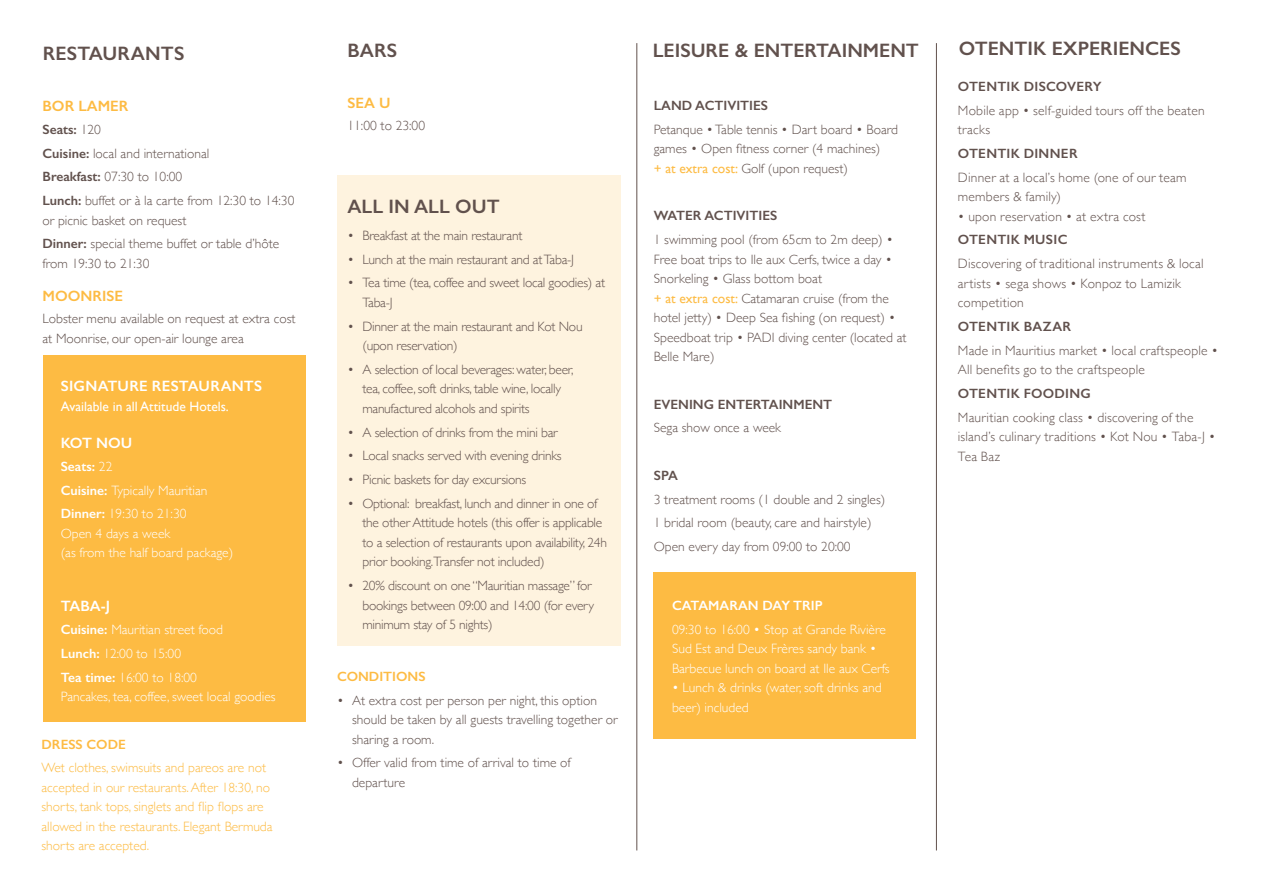
<style>
.page{position:relative;width:1263px;height:893px;background:#fff}
.page>*{position:absolute;margin:0;border:0;box-sizing:border-box;transform-origin:0 0}
.t1{font:600 19.5px "Gill Sans";color:#61514d}
.t2{font:600 15px "Gill Sans";letter-spacing:.01em;color:#fff}
.t3{font:600 15px "Gill Sans";color:#fdbb43}
.t4{font:300 13.5px/19.5px "Gill Sans";color:#61514d}
.t5{font:300 13.5px/19.5px "Gill Sans";letter-spacing:-.02em;color:#61514d}
.t6{font:300 13.5px/23.7px "Gill Sans";color:#fff}
.t7{font:300 13.5px/19.5px "Gill Sans";color:#fdbb43}
.t8{font:600 13.5px "Gill Sans";color:#61514d}
.t9{font:13.5px "Gill Sans";color:#fff}
.t10{font:600 13.5px "Gill Sans";letter-spacing:.025em;color:#61514d}
.t11{font:600 13.5px "Gill Sans";color:#fdbb43}
.t12{font:600 13.5px "Gill Sans";color:#fff}
.t13{font:600 13.5px "Gill Sans";letter-spacing:.02em;color:#61514d}
.s1{font-weight:600}
.s2{font-weight:400;color:#fdbb43}
</style>
<div class="page">
<div style="left:43px;top:355px;width:262px;height:366px;background:#fdbb43"></div>
<div style="left:653px;top:573px;width:262px;height:166px;background:#fdbb43"></div>
<div style="left:337px;top:176px;width:284px;height:470px;background:#fef3df"></div>
<hr style="left:636px;top:43px;width:1px;height:807px;background:#61514d">
<hr style="left:936px;top:43px;width:1px;height:807px;background:#61514d">
<h1 class="t1" style="left:43px;top:42px;width:143px">RESTAURANTS</h1>
<h1 class="t1" style="left:347px;top:39px;width:51px">BARS</h1>
<p class="t3" style="left:43px;top:97px;width:87px">BOR LAMER</p>
<p class="t4" style="left:43px;top:117px;width:253px;line-height:23.7px"><span class="s1">Seats:</span> 120<br><span class="s1">Cuisine:</span> local and international<br><span class="s1">Breakfast:</span> 07:30 to 10:00<br><span class="s1">Lunch:</span> buffet or à la carte from 12:30 to 14:30</p>
<p class="t4" style="left:43px;top:208px;width:238px;line-height:23.7px">or picnic basket on request<br><span class="s1">Dinner:</span> special theme buffet or table d’hôte</p>
<p class="t4" style="left:43px;top:253px;width:108px">from 19:30 to 21:30</p>
<p class="t3" style="left:43px;top:287px;width:82px">MOONRISE</p>
<p class="t4" style="left:43px;top:309px;width:255px">Lobster menu available on request at extra cost at Moonrise, our open-air lounge area</p>
<p class="t2" style="left:61px;top:376px;width:203px">SIGNATURE RESTAURANTS</p>
<p class="t9" style="left:61px;top:398px;width:170px">Available in all Attitude Hotels.</p>
<p class="t2" style="left:61px;top:434px;width:73px">KOT NOU</p>
<p class="t6" style="left:61px;top:454px;width:148px"><span class="s1">Seats:</span> 22<br><span class="s1">Cuisine:</span> Typically Mauritian<br><span class="s1">Dinner:</span> 19:30 to 21:30</p>
<p class="t6" style="left:61px;top:523px;width:174px;line-height:19.5px">Open 4 days a week<br>(as from the half board package)</p>
<p class="t2" style="left:61px;top:597px;width:51px">TABA-J</p>
<p class="t6" style="left:61px;top:617px;width:164px"><span class="s1">Cuisine:</span> Mauritian street food<br><span class="s1">Lunch:</span> 12:00 to 15:00<br><span class="s1">Tea time:</span> 16:00 to 18:00</p>
<p class="t6" style="left:61px;top:684px;width:216px">Pancakes, tea, coffee, sweet local goodies</p>
<p class="t11" style="left:42px;top:736px;width:86px">DRESS CODE</p>
<p class="t7" style="left:42px;top:758px;width:233px">Wet clothes, swimsuits and pareos are not accepted in our restaurants. After 18:30, no shorts, tank tops, singlets and flip flops are allowed in the restaurants. Elegant Bermuda shorts are accepted.</p>
<p class="t3" style="left:347px;top:94px;width:45px">SEA U</p>
<p class="t4" style="left:347px;top:116px;width:79px">11:00 to 23:00</p>
<h1 class="t1" style="left:347px;top:194px;width:154px">ALL IN ALL OUT</h1>
<p class="t5" style="left:347px;top:225px;width:176px">• Breakfast at the main restaurant</p>
<p class="t5" style="left:347px;top:249px;width:228px">• Lunch at the main restaurant and at Taba-J</p>
<p class="t5" style="left:362px;top:272px;width:244px;text-indent:-15px">• Tea time (tea, coffee and sweet local goodies) at<br>Taba-J</p>
<p class="t5" style="left:362px;top:316px;width:222px;text-indent:-15px">• Dinner at the main restaurant and Kot Nou (upon reservation)</p>
<p class="t5" style="left:362px;top:359px;width:212px;text-indent:-15px">• A selection of local beverages: water, beer, tea, coffee, soft drinks, table wine, locally manufactured alcohols and spirits</p>
<p class="t5" style="left:347px;top:422px;width:212px">• A selection of drinks from the mini bar</p>
<p class="t5" style="left:347px;top:445px;width:216px">• Local snacks served with evening drinks</p>
<p class="t5" style="left:347px;top:469px;width:180px">• Picnic baskets for day excursions</p>
<p class="t5" style="left:362px;top:493px;width:246px;text-indent:-15px">• Optional: breakfast, lunch and dinner in one of the other Attitude hotels (this offer is applicable to a selection of restaurants upon availability, 24h prior booking.Transfer not included)</p>
<p class="t5" style="left:362px;top:575px;width:233px;text-indent:-15px">• 20% discount on one “Mauritian massage” for bookings between 09:00 and 14:00 (for every minimum stay of 5 nights)</p>
<p class="t11" style="left:337px;top:668px;width:90px">CONDITIONS</p>
<p class="t4" style="left:352px;top:690px;width:267px;text-indent:-15px">• At extra cost per person per night, this option should be taken by all guests travelling together or sharing a room.</p>
<p class="t4" style="left:352px;top:752px;width:220px;text-indent:-15px">• Offer valid from time of arrival to time of departure</p>
<h1 class="t1" style="left:653px;top:39px;width:268px">LEISURE &amp; ENTERTAINMENT</h1>
<p class="t8" style="left:654px;top:97px;width:116px">LAND ACTIVITIES</p>
<p class="t4" style="left:654px;top:119px;width:246px">Petanque • Table tennis • Dart board • Board games • Open fitness corner (4 machines)<br><span class="s2">+ at extra cost:</span> Golf (upon request)</p>
<p class="t8" style="left:654px;top:208px;width:125px">WATER ACTIVITIES</p>
<p class="t4" style="left:654px;top:229px;width:254px">1 swimming pool (from 65cm to 2m deep) • Free boat trips to Ile aux Cerfs, twice a day • Snorkeling • Glass bottom boat<br><span class="s2">+ at extra cost:</span> Catamaran cruise (from the hotel jetty) • Deep Sea fishing (on request) • Speedboat trip • PADI diving center (located at Belle Mare)</p>
<p class="t8" style="left:654px;top:396px;width:180px">EVENING ENTERTAINMENT</p>
<p class="t4" style="left:654px;top:418px;width:129px">Sega show once a week</p>
<p class="t8" style="left:654px;top:467px;width:26px">SPA</p>
<p class="t4" style="left:654px;top:487px;width:233px;line-height:23.7px">3 treatment rooms (1 double and 2 singles)<br>1 bridal room (beauty, care and hairstyle)<br>Open every day from 09:00 to 20:00</p>
<p class="t12" style="left:672px;top:597px;width:152px">CATAMARAN DAY TRIP</p>
<p class="t6" style="left:672px;top:619px;width:219px;line-height:19.5px">09:30 to 16:00 • Stop at Grande Rivière<br>Sud Est and Deux Frères sandy bank •<br>Barbecue lunch on board at Ile aux Cerfs</p>
<p class="t6" style="left:672px;top:678px;width:211px;line-height:19.5px">• Lunch &amp; drinks (water, soft drinks and beer) included</p>
<h1 class="t1" style="left:959px;top:37px;width:223px">OTENTIK EXPERIENCES</h1>
<p class="t8" style="left:958px;top:78px;width:145px">OTENTIK DISCOVERY</p>
<p class="t4" style="left:958px;top:100px;width:248px">Mobile app • self-guided tours off the beaten tracks</p>
<p class="t10" style="left:958px;top:145px;width:121px">OTENTIK DINNER</p>
<p class="t4" style="left:958px;top:167px;width:230px">Dinner at a local’s home (one of our team members &amp; family)</p>
<p class="t4" style="left:958px;top:206px;width:189px">• upon reservation • at extra cost</p>
<p class="t10" style="left:958px;top:232px;width:111px">OTENTIK MUSIC</p>
<p class="t4" style="left:958px;top:253px;width:247px">Discovering of traditional instruments &amp; local artists • sega shows • Konpoz to Lamizik competition</p>
<p class="t13" style="left:958px;top:318px;width:115px">OTENTIK BAZAR</p>
<p class="t4" style="left:958px;top:340px;width:262px">Made in Mauritius market • local craftspeople •<br>All benefits go to the craftspeople</p>
<p class="t8" style="left:958px;top:385px;width:134px">OTENTIK FOODING</p>
<p class="t4" style="left:958px;top:407px;width:259px">Mauritian cooking class • discovering of the island’s culinary traditions • Kot Nou • Taba-J •<br>Tea Baz</p>
</div>
